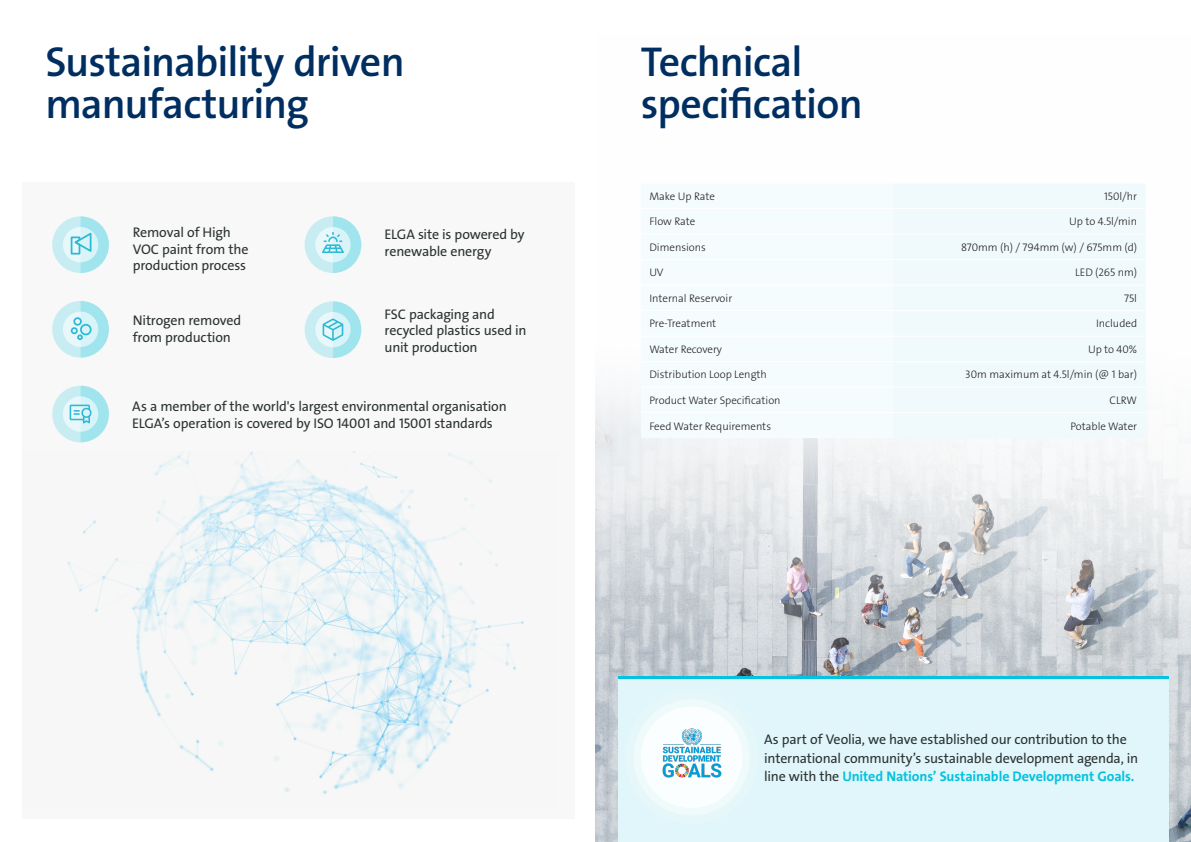
<style>
.page{position:relative;width:1191px;height:842px;background:#fff}
.page>*{position:absolute;margin:0;border:0;box-sizing:border-box;transform-origin:0 0}
.t1{font:42px/42px "The Sans Veolia W6 Se Bld";letter-spacing:-.025em;color:#002e61}
.t2{font:14px/16.8px "The Sans Veolia W5 Pla";letter-spacing:-.015em;color:#2c3232}
.t3{font:11px "The Sans Veolia W3 Lig";color:#231f20}
.s1{font-family:"The Sans Veolia W7 Bld";color:#05c2de}
</style>
<div class="page">
<img style="left:595px;top:351px;width:596px;height:491px">
<div style="left:23px;top:183px;width:552px;height:636px;background:#f7f8f7"></div>
<img style="left:67px;top:451px;width:457px;height:343px">
<div style="left:618px;top:679px;width:550px;height:163px;background:#e0f6fa"></div>
<hr style="left:618px;top:676px;width:550px;height:3px;background:#05c2de">
<div style="left:625px;top:691px;width:133px;height:133px;background:#e6f7fa;border-radius:50%"></div>
<div style="left:633px;top:699px;width:116px;height:116px;background:#effafb;border-radius:50%"></div>
<div style="left:641px;top:351px;width:252px;height:87px;background:#f5fcfd"></div>
<div style="left:893px;top:184px;width:252px;height:254px;background:#f0fafd"></div>
<hr style="left:893px;top:208px;width:252px;height:1px;background:#fff">
<hr style="left:893px;top:234px;width:252px;height:1px;background:#fff">
<hr style="left:893px;top:259px;width:252px;height:1px;background:#fff">
<hr style="left:893px;top:285px;width:252px;height:1px;background:#fff">
<hr style="left:893px;top:310px;width:252px;height:1px;background:#fff">
<hr style="left:893px;top:336px;width:252px;height:1px;background:#fff">
<hr style="left:641px;top:361px;width:252px;height:1px;background:#fff">
<hr style="left:893px;top:361px;width:252px;height:1px;background:#fff">
<hr style="left:641px;top:387px;width:252px;height:1px;background:#fff">
<hr style="left:893px;top:387px;width:252px;height:1px;background:#fff">
<hr style="left:641px;top:412px;width:252px;height:1px;background:#fff">
<hr style="left:893px;top:412px;width:252px;height:1px;background:#fff">
<div style="left:641px;top:706px;width:101px;height:102px;background:#fff;border-radius:50%"></div>
<img style="left:662px;top:728px;width:60px;height:50px">
<div style="left:52px;top:216px;width:57px;height:57px;background:#c7edf2;border-radius:50%"></div>
<div style="left:63px;top:227px;width:35px;height:35px;background:#e8f7f9;border-radius:50%"></div>
<svg style="left:70px;top:216px;width:39px;height:57px"></svg>
<div style="left:52px;top:301px;width:57px;height:57px;background:#c7edf2;border-radius:50%"></div>
<div style="left:63px;top:312px;width:35px;height:35px;background:#e8f7f9;border-radius:50%"></div>
<div style="left:73px;top:317px;width:9px;height:9px;border:2px solid #2dbad7;border-radius:50%"></div>
<div style="left:71px;top:327px;width:7px;height:7px;border:2px solid #2dbad7;border-radius:50%"></div>
<svg style="left:77px;top:301px;width:32px;height:57px"></svg>
<div style="left:305px;top:301px;width:56px;height:57px;background:#c7edf2;border-radius:50%"></div>
<div style="left:315px;top:312px;width:36px;height:35px;background:#e8f7f9;border-radius:50%"></div>
<svg style="left:322px;top:301px;width:39px;height:57px"></svg>
<div style="left:52px;top:386px;width:57px;height:56px;background:#c7edf2;border-radius:50%"></div>
<svg style="left:63px;top:396px;width:35px;height:36px"></svg>
<svg style="left:70px;top:386px;width:39px;height:56px"></svg>
<div style="left:305px;top:216px;width:56px;height:57px;background:#c7edf2;border-radius:50%"></div>
<div style="left:315px;top:227px;width:36px;height:35px;background:#e8f7f9;border-radius:50%"></div>
<svg style="left:322px;top:216px;width:39px;height:57px"></svg>
<p class="t1" style="left:45px;top:41px;width:361px">Sustainability driven manufacturing</p>
<p class="t2" style="left:133px;top:224px;width:117px">Removal of High<br>VOC paint from the production process</p>
<p class="t2" style="left:385px;top:226px;width:141px">ELGA site is powered by renewable energy</p>
<p class="t2" style="left:133px;top:312px;width:110px">Nitrogen removed from production</p>
<p class="t2" style="left:385px;top:305px;width:143px">FSC packaging and recycled plastics used in unit production</p>
<p class="t2" style="left:132px;top:398px;width:376px">As a member of the world's largest environmental organisation<br>ELGA’s operation is covered by ISO 14001 and 15001 standards</p>
<p class="t1" style="left:641px;top:41px;width:223px">Technical specification</p>
<p class="t3" style="left:649px;top:189px;width:67px">Make Up Rate</p>
<p class="t3" style="left:1104px;top:189px;width:35px">150l/hr</p>
<p class="t3" style="left:649px;top:215px;width:48px">Flow Rate</p>
<p class="t3" style="left:1069px;top:215px;width:69px">Up to 4.5l/min</p>
<p class="t3" style="left:649px;top:240px;width:58px">Dimensions</p>
<p class="t3" style="left:961px;top:240px;width:177px">870mm (h) / 794mm (w) / 675mm (d)</p>
<p class="t3" style="left:649px;top:266px;width:16px">UV</p>
<p class="t3" style="left:1075px;top:266px;width:63px">LED (265 nm)</p>
<p class="t3" style="left:649px;top:291px;width:84px">Internal Reservoir</p>
<p class="t3" style="left:1124px;top:291px;width:14px">75l</p>
<p class="t3" style="left:649px;top:317px;width:68px">Pre-Treatment</p>
<p class="t3" style="left:1096px;top:317px;width:42px">Included</p>
<p class="t3" style="left:649px;top:342px;width:74px">Water Recovery</p>
<p class="t3" style="left:1088px;top:342px;width:51px">Up to 40%</p>
<p class="t3" style="left:649px;top:368px;width:119px">Distribution Loop Length</p>
<p class="t3" style="left:965px;top:368px;width:173px">30m maximum at 4.5l/min (@ 1 bar)</p>
<p class="t3" style="left:649px;top:393px;width:133px">Product Water Specification</p>
<p class="t3" style="left:1109px;top:393px;width:29px">CLRW</p>
<p class="t3" style="left:649px;top:419px;width:123px">Feed Water Requirements</p>
<p class="t3" style="left:1070px;top:419px;width:68px">Potable Water</p>
<p class="t2" style="left:764px;top:730px;width:375px;line-height:18.2px">As part of Veolia, we have established our contribution to the international community’s sustainable development agenda, in line with the <span class="s1">United Nations’ Sustainable Development Goals.</span></p>
</div>
